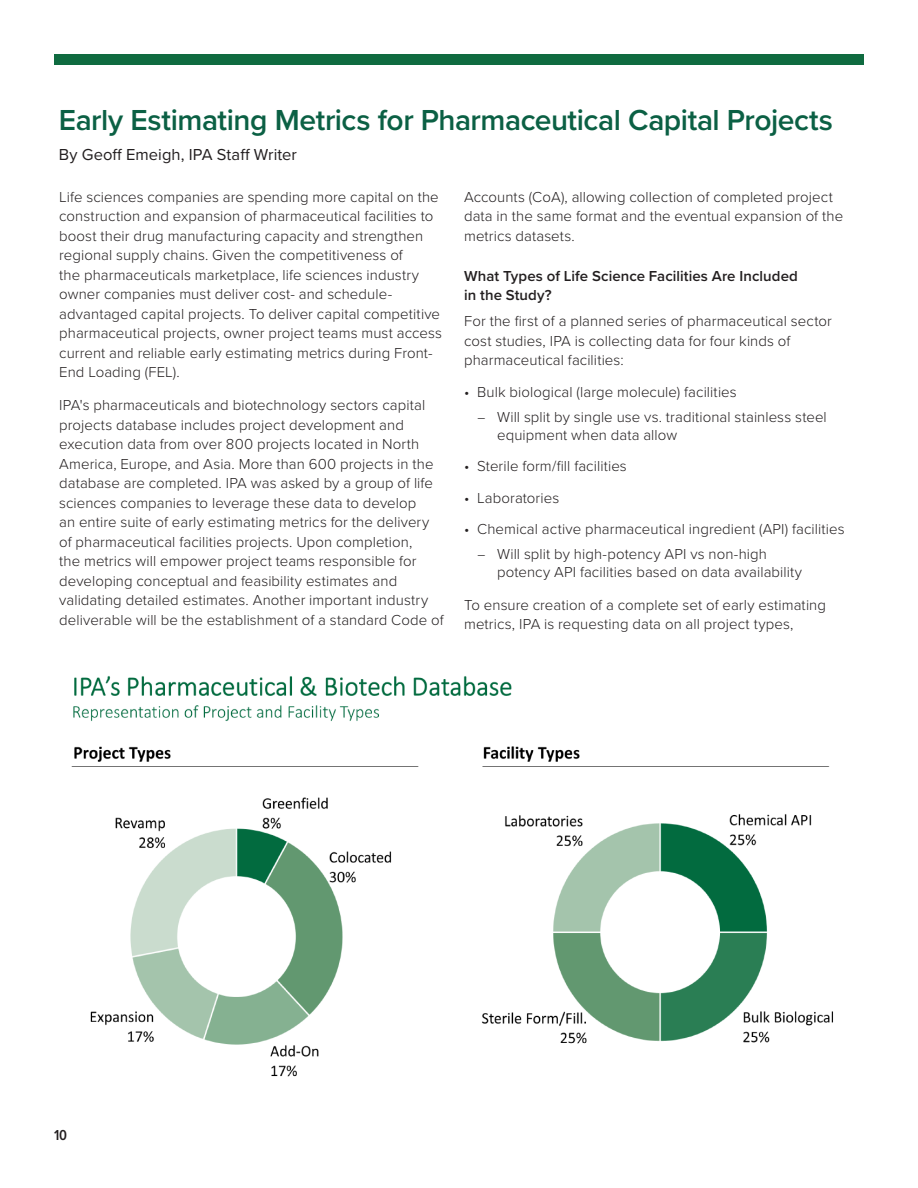
<style>
.page{position:relative;width:918px;height:1188px;background:#fff}
.page>*{position:absolute;margin:0;border:0;box-sizing:border-box;transform-origin:0 0}
._1-head{font:600 30px "Proxima Nova";letter-spacing:-.015em;color:#0b6044}
.by_line{font:16.5px "Proxima Nova";letter-spacing:.005em;color:#231f20}
._3-body{font:300 15px/19.5px "Proxima Nova";letter-spacing:.005em;color:#231f20}
._2-Sub{font:600 15px/19.5px "Proxima Nova";letter-spacing:.005em;color:#231f20}
.t1{font:600 15px "Proxima Nova Cond";color:#231f20}
.s1{font-family:"Proxima Nova Cond"}
</style>
<div class="page">
<div style="left:54px;top:54px;width:810px;height:11px;background:#0f6b40"></div>
<img style="left:71px;top:675px;width:762px;height:402px">
<p class="_1-head" style="left:59px;top:98px;width:776px">Early Estimating Metrics for Pharmaceutical Capital Projects</p>
<p class="by_line" style="left:59px;top:142px;width:240px">By Geoff Emeigh, IPA Staff Writer</p>
<p class="_3-body" style="left:59px;top:186px;width:384px">Life sciences companies are spending more capital on the construction and expansion of pharmaceutical facilities to boost their drug manufacturing capacity and strengthen regional supply chains. Given the competitiveness of<br>the pharmaceuticals marketplace, life sciences industry owner companies must deliver cost- and schedule&shy;advantaged capital projects. To deliver capital competitive pharmaceutical projects, owner project teams must access current and reliable early estimating metrics during Front-End Loading (FEL).</p>
<p class="_3-body" style="left:59px;top:395px;width:386px">IPA's pharmaceuticals and biotechnology sectors capital projects database includes project development and execution data from over 800 projects located in North America, Europe, and Asia. More than 600 projects in the database are completed. IPA was asked by a group of life sciences companies to leverage these data to develop<br>an entire suite of early estimating metrics for the delivery of pharmaceutical facilities projects. Upon completion,<br>the metrics will empower project teams responsible for developing conceptual and feasibility estimates and validating detailed estimates. Another important industry deliverable will be the establishment of a standard Code of</p>
<p class="_3-body" style="left:464px;top:186px;width:381px">Accounts (CoA), allowing collection of completed project data in the same format and the eventual expansion of the metrics datasets.</p>
<p class="_2-Sub" style="left:464px;top:265px;width:335px">What Types of Life Science Facilities Are Included in the Study?</p>
<p class="_3-body" style="left:464px;top:311px;width:369px">For the first of a planned series of pharmaceutical sector cost studies, IPA is collecting data for four kinds of pharmaceutical facilities:</p>
<p class="_3-body" style="left:464px;top:381px;width:274px">• Bulk biological (large molecule) facilities</p>
<p class="_3-body" style="left:497px;top:407px;width:331px;line-height:18px;text-indent:-20px"><span class="s1">–</span> Will split by single use vs. traditional stainless steel equipment when data allow</p>
<p class="_3-body" style="left:464px;top:456px;width:164px">• Sterile form/fill facilities</p>
<p class="_3-body" style="left:464px;top:487px;width:97px">• Laboratories</p>
<p class="_3-body" style="left:464px;top:519px;width:382px">• Chemical active pharmaceutical ingredient (API) facilities</p>
<p class="_3-body" style="left:497px;top:544px;width:307px;line-height:18px;text-indent:-20px"><span class="s1">–</span> Will split by high-potency API vs non-high potency API facilities based on data availability</p>
<p class="_3-body" style="left:464px;top:594px;width:363px">To ensure creation of a complete set of early estimating metrics, IPA is requesting data on all project types,</p>
<p class="t1" style="left:54px;top:1124px;width:15px">10</p>
</div>
